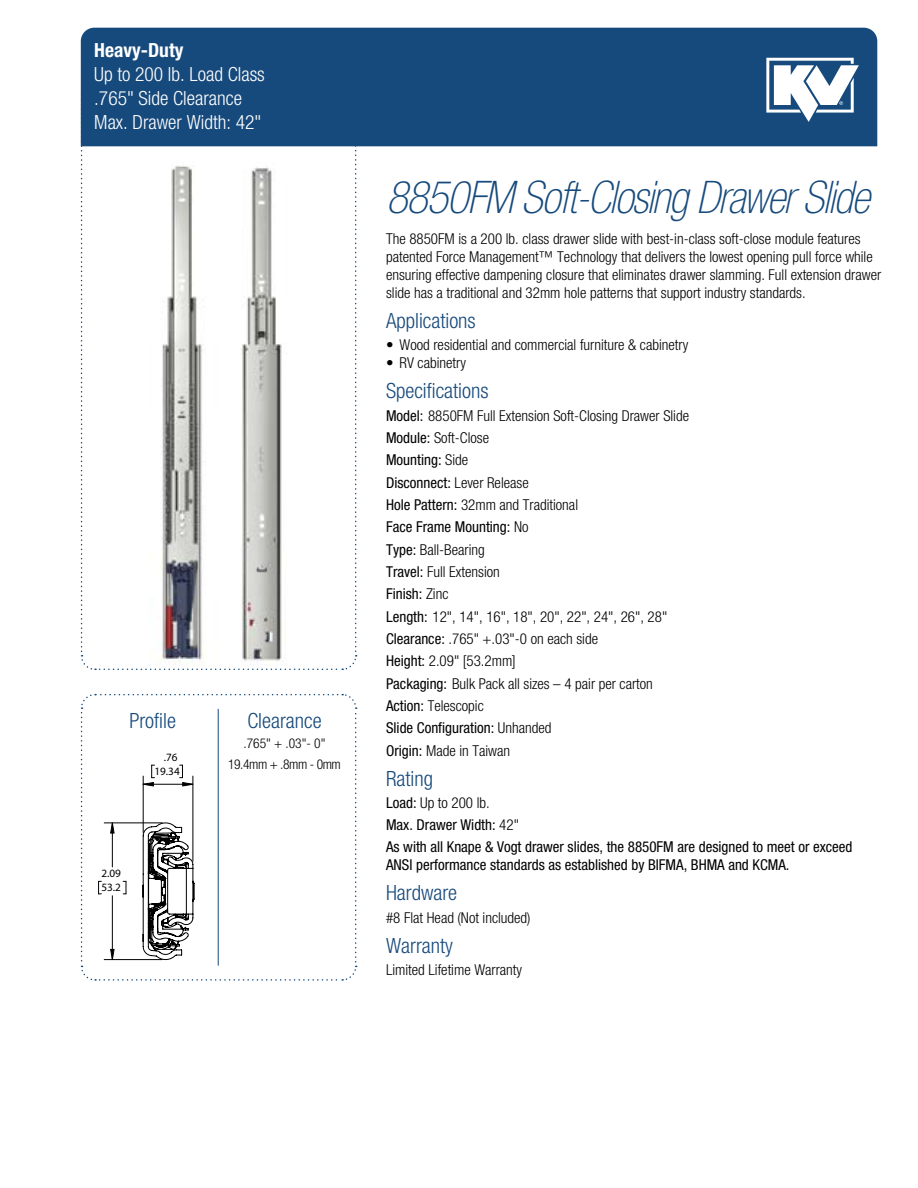
<style>
.page{position:relative;width:918px;height:1188px;background:#fff}
.page>*{position:absolute;margin:0;border:0;box-sizing:border-box;transform-origin:0 0}
.t1{font:italic 100 condensed 45px "Helvetica Neue";letter-spacing:-.03em;color:#174a7c}
.t2{font:300 condensed 21px "Helvetica Neue";color:#174a7c}
.t3{font:300 condensed 19.5px/24px "Helvetica Neue";color:#fff}
.t4{font:700 condensed 19.5px "Helvetica Neue";color:#fff}
.t5{font:300 condensed 15px/22.4px "Helvetica Neue";color:#000}
.t6{font:condensed 15px/22.4px "Helvetica Neue";color:#000}
.t7{font:300 condensed 13.5px/20.9px "Helvetica Neue";letter-spacing:-.03em;color:#000;text-align:center}
.t8{font:11.25px/14.4px "Arial";color:#010101;text-align:right}
.s1{font-weight:400}
.s2{font-weight:300}
</style>
<div class="page">
<svg style="left:80px;top:80px;width:277px;height:590px"></svg>
<div style="left:81px;top:28px;width:796px;height:118px;background:#174a7c"></div>
<svg style="left:766px;top:58px;width:93px;height:64px"></svg>
<svg style="left:80px;top:693px;width:277px;height:288px"></svg>
<h3 class="t4" style="left:94px;top:38px;width:91px">Heavy-Duty</h3>
<h3 class="t3" style="left:94px;top:62px;width:172px">Up to 200 lb. Load Class .765" Side Clearance<br>Max. Drawer Width: 42"</h3>
<h2 class="t2" style="left:129px;top:708px;width:48px">Profile</h2>
<h2 class="t2" style="left:247px;top:708px;width:76px">Clearance</h2>
<p class="t7" style="left:228px;top:733px;width:114px">.765" + .03"- 0"<br>19.4mm + .8mm - 0mm</p>
<p class="t8" style="left:154px;top:750px;width:27px">.76<br>19.34</p>
<p class="t8" style="left:101px;top:866px;width:21px;text-align:left">2.09<br>53.2</p>
<h1 class="t1" style="left:386px;top:171px;width:485px">8850FM Soft-Closing Drawer Slide</h1>
<p class="t5" style="left:386px;top:230px;width:497px;line-height:18px">The 8850FM is a 200 lb. class drawer slide with best-in-class soft-close module features patented Force Management™ Technology that delivers the lowest opening pull force while ensuring effective dampening closure that eliminates drawer slamming. Full extension drawer slide has a traditional and 32mm hole patterns that support industry standards.</p>
<h2 class="t2" style="left:386px;top:309px;width:91px">Applications</h2>
<p class="t5" style="left:386px;top:334px;width:304px">• Wood residential and commercial furniture &amp; cabinetry</p>
<p class="t5" style="left:386px;top:352px;width:81px">• RV cabinetry</p>
<h2 class="t2" style="left:386px;top:379px;width:104px">Specifications</h2>
<p class="t5" style="left:386px;top:404px;width:305px"><span class="s1">Model:</span> 8850FM Full Extension Soft-Closing Drawer Slide<br><span class="s1">Module:</span> Soft-Close<br><span class="s1">Mounting:</span> Side<br><span class="s1">Disconnect:</span> Lever Release<br><span class="s1">Hole Pattern:</span> 32mm and Traditional<br><span class="s1">Face Frame Mounting:</span> No<br><span class="s1">Type:</span> Ball-Bearing<br><span class="s1">Travel:</span> Full Extension<br><span class="s1">Finish:</span> Zinc<br><span class="s1">Length:</span> 12", 14", 16", 18", 20", 22", 24", 26", 28"<br><span class="s1">Clearance:</span> .765" +.03"-0 on each side<br><span class="s1">Height:</span> 2.09" [53.2mm]<br><span class="s1">Packaging:</span> Bulk Pack all sizes – 4 pair per carton<br><span class="s1">Action:</span> Telescopic<br><span class="s1">Slide Configuration:</span> Unhanded<br><span class="s1">Origin:</span> Made in Taiwan</p>
<h2 class="t2" style="left:386px;top:766px;width:49px">Rating</h2>
<p class="t6" style="left:386px;top:791px;width:468px">Load: <span class="s2">Up to 200 lb.<br></span>Max. Drawer Width: <span class="s2">42"<br></span>As with all Knape &amp; Vogt drawer slides, the 8850FM are designed to meet or exceed</p>
<p class="t6" style="left:386px;top:854px;width:405px">ANSI performance standards as established by BIFMA, BHMA and KCMA.</p>
<h2 class="t2" style="left:386px;top:881px;width:73px">Hardware</h2>
<p class="t5" style="left:386px;top:906px;width:146px">#8 Flat Head (Not included)</p>
<h2 class="t2" style="left:386px;top:933px;width:68px">Warranty</h2>
<p class="t5" style="left:386px;top:959px;width:138px">Limited Lifetime Warranty</p>
</div>
